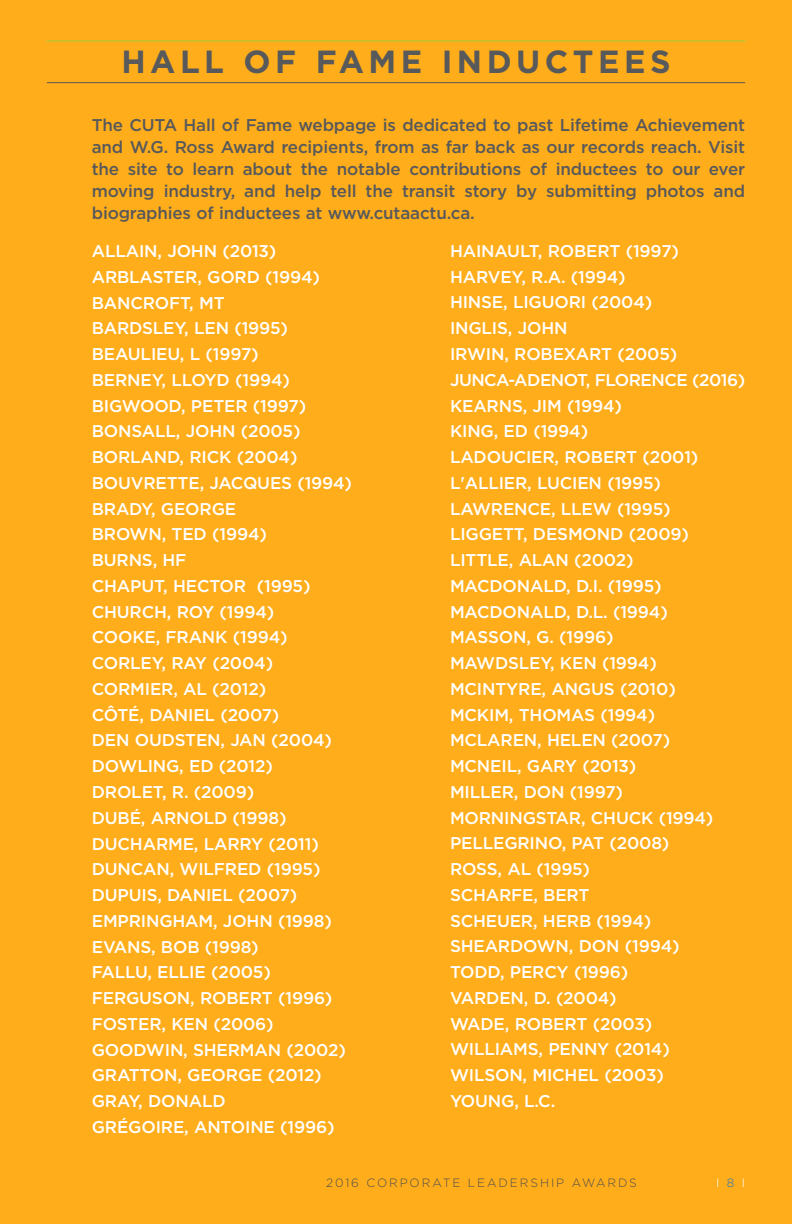
<style>
.page{position:relative;width:792px;height:1224px;background:#ffad1a}
.page>*{position:absolute;margin:0;border:0;box-sizing:border-box;transform-origin:0 0}
.t1{font:700 32px "Gotham";letter-spacing:.14em;color:#58595b}
.t2{font:500 17px/25.8px "Gotham";letter-spacing:-.01em;color:#fff}
.t3{font:500 17px/22px "Gotham";letter-spacing:-.01em;color:#58595b;text-align:justify}
.t4{font:300 12px "Gotham";letter-spacing:.16em;color:#4d4d4f}
.t5{font:300 12px "Gotham";color:#fff}
.s1{color:#2675c3}
</style>
<div class="page">
<hr style="left:47px;top:40px;width:698px;height:1px;background:#9fcc3b">
<hr style="left:47px;top:82px;width:698px;height:1px;background:#58595b">
<h1 class="t1" style="left:121px;top:41px;width:551px">HALL OF FAME INDUCTEES</h1>
<p class="t3" style="left:92px;top:114px;width:655px">The CUTA Hall of Fame webpage is dedicated to past Lifetime Achievement and W.G. Ross Award recipients, from as far back as our records reach. Visit the site to learn about the notable contributions of inductees to our ever moving industry, and help tell the transit story by submitting photos and biographies of inductees at www.cutaactu.ca.</p>
<p class="t2" style="left:92px;top:238px;width:262px">ALLAIN, JOHN (2013)<br>ARBLASTER, GORD (1994)<br>BANCROFT, MT<br>BARDSLEY, LEN (1995)<br>BEAULIEU, L (1997)<br>BERNEY, LLOYD (1994)<br>BIGWOOD, PETER (1997)<br>BONSALL, JOHN (2005)<br>BORLAND, RICK (2004)<br>BOUVRETTE, JACQUES (1994)<br>BRADY, GEORGE<br>BROWN, TED (1994)<br>BURNS, HF<br>CHAPUT, HECTOR (1995)<br>CHURCH, ROY (1994)<br>COOKE, FRANK (1994)<br>CORLEY, RAY (2004)<br>CORMIER, AL (2012)<br>CÔTÉ, DANIEL (2007)<br>DEN OUDSTEN, JAN (2004)<br>DOWLING, ED (2012)<br>DROLET, R. (2009)<br>DUBÉ, ARNOLD (1998)<br>DUCHARME, LARRY (2011)<br>DUNCAN, WILFRED (1995)<br>DUPUIS, DANIEL (2007)<br>EMPRINGHAM, JOHN (1998)<br>EVANS, BOB (1998)<br>FALLU, ELLIE (2005)<br>FERGUSON, ROBERT (1996)<br>FOSTER, KEN (2006)<br>GOODWIN, SHERMAN (2002)<br>GRATTON, GEORGE (2012)<br>GRAY, DONALD<br>GRÉGOIRE, ANTOINE (1996)</p>
<p class="t2" style="left:450px;top:238px;width:297px">HAINAULT, ROBERT (1997)<br>HARVEY, R.A. (1994)<br>HINSE, LIGUORI (2004)<br>INGLIS, JOHN<br>IRWIN, ROBEXART (2005)<br>JUNCA-ADENOT, FLORENCE (2016)<br>KEARNS, JIM (1994)<br>KING, ED (1994)<br>LADOUCIER, ROBERT (2001)<br>L'ALLIER, LUCIEN (1995)<br>LAWRENCE, LLEW (1995)<br>LIGGETT, DESMOND (2009)<br>LITTLE, ALAN (2002)<br>MACDONALD, D.I. (1995)<br>MACDONALD, D.L. (1994)<br>MASSON, G. (1996)<br>MAWDSLEY, KEN (1994)<br>MCINTYRE, ANGUS (2010)<br>MCKIM, THOMAS (1994)<br>MCLAREN, HELEN (2007)<br>MCNEIL, GARY (2013)<br>MILLER, DON (1997)<br>MORNINGSTAR, CHUCK (1994)<br>PELLEGRINO, PAT (2008)<br>ROSS, AL (1995)<br>SCHARFE, BERT<br>SCHEUER, HERB (1994)<br>SHEARDOWN, DON (1994)<br>TODD, PERCY (1996)<br>VARDEN, D. (2004)<br>WADE, ROBERT (2003)<br>WILLIAMS, PENNY (2014)<br>WILSON, MICHEL (2003)<br>YOUNG, L.C.</p>
<p class="t4" style="left:326px;top:1175px;width:312px">2016 CORPORATE LEADERSHIP AWARDS</p>
<p class="t5" style="left:716px;top:1175px;width:31px">I <span class="s1">8</span> I</p>
</div>
